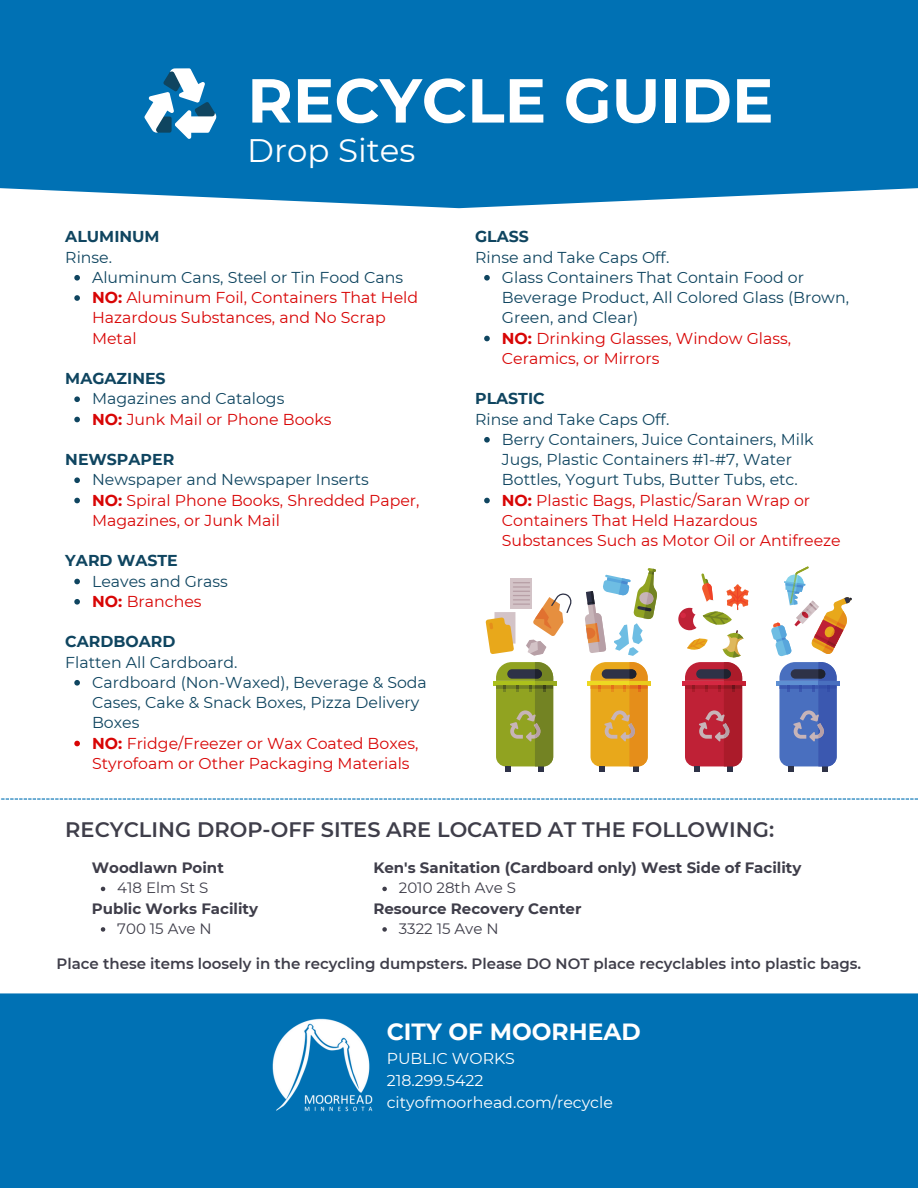
<style>
.page{position:relative;width:918px;height:1188px;background:#fff}
.page>*{position:absolute;margin:0;border:0;box-sizing:border-box;transform-origin:0 0}
.t1{font:700 61.95px "Montserrat";color:#fff}
.t2{font:32.55px "Montserrat";color:#fff}
.t3{font:700 23.4px "Montserrat";color:#fff}
.t4{font:600 21px "Montserrat";color:#3f3e4a}
.t5{font:15.75px/20.2px "Montserrat";color:#0f4560}
.t6{font:15.75px/20.2px "Montserrat";color:#d80505}
.t7{font:700 15.75px "Montserrat";color:#0f4560}
.t8{font:15.75px/21.9px "Montserrat";color:#fff}
.t9{font:700 15px "Montserrat";color:#3f3e4a}
.t10{font:600 15px "Montserrat";color:#3f3e4a}
.t11{font:15px "Montserrat";color:#3f3e4a}
.s1{color:#0f4560}
.s2{font-weight:700}
.s3{font-weight:700;color:#d80505}
.s4{color:#d80505}
</style>
<div class="page">
<div style="left:0;top:0;width:918px;height:208px;background:#0071b4"></div>
<svg style="left:144px;top:68px;width:72px;height:71px"></svg>
<svg style="left:1px;top:798px;width:917px;height:2px;background:#92c2de"></svg>
<div style="left:0;top:993px;width:918px;height:195px;background:#0071b4"></div>
<img style="left:272px;top:1018px;width:101px;height:94px">
<div style="left:511px;top:578px;width:21px;height:31px;background:#d3c3c7"></div>
<hr style="left:493px;top:681px;width:63px;height:4px;background:#acc11c">
<hr style="left:535px;top:681px;width:21px;height:4px;background:#99ac20">
<svg style="left:496px;top:662px;width:57px;height:110px;background:#8b9938"></svg>
<svg style="left:486px;top:582px;width:86px;height:74px"></svg>
<hr style="left:588px;top:681px;width:63px;height:4px;background:#edd922">
<hr style="left:629px;top:681px;width:22px;height:4px;background:#eacb1c">
<svg style="left:591px;top:662px;width:57px;height:110px;background:#dba033"></svg>
<svg style="left:678px;top:573px;width:71px;height:199px"></svg>
<svg style="left:585px;top:568px;width:72px;height:88px"></svg>
<svg style="left:771px;top:566px;width:81px;height:206px"></svg>
<svg style="left:74px;top:275px;width:6px;height:6px"></svg>
<svg style="left:74px;top:295px;width:6px;height:6px"></svg>
<svg style="left:74px;top:396px;width:6px;height:6px"></svg>
<svg style="left:74px;top:417px;width:6px;height:5px"></svg>
<svg style="left:74px;top:477px;width:6px;height:6px"></svg>
<svg style="left:74px;top:498px;width:6px;height:5px"></svg>
<svg style="left:74px;top:579px;width:6px;height:5px"></svg>
<svg style="left:74px;top:599px;width:6px;height:6px"></svg>
<svg style="left:74px;top:680px;width:6px;height:6px"></svg>
<svg style="left:74px;top:741px;width:6px;height:5px"></svg>
<svg style="left:484px;top:275px;width:6px;height:6px"></svg>
<svg style="left:484px;top:336px;width:6px;height:5px"></svg>
<svg style="left:484px;top:437px;width:6px;height:6px"></svg>
<svg style="left:484px;top:498px;width:6px;height:5px"></svg>
<svg style="left:101px;top:887px;width:4px;height:4px"></svg>
<svg style="left:101px;top:927px;width:4px;height:5px"></svg>
<svg style="left:382px;top:887px;width:5px;height:4px"></svg>
<svg style="left:382px;top:927px;width:5px;height:5px"></svg>
<p class="t1" style="left:247px;top:63px;width:528px">RECYCLE GUIDE</p>
<p class="t2" style="left:247px;top:130px;width:170px">Drop Sites</p>
<p class="t7" style="left:65px;top:227px;width:96px">ALUMINUM</p>
<p class="t6" style="left:92px;top:247px;width:328px;text-indent:-27px"><span class="s1">Rinse.<br>Aluminum Cans, Steel or Tin Food Cans<br></span><span class="s2">NO:</span> Aluminum Foil, Containers That Held<br>Hazardous Substances, and No Scrap<br>Metal</p>
<p class="t7" style="left:65px;top:369px;width:102px">MAGAZINES</p>
<p class="t5" style="left:92px;top:389px;width:241px">Magazines and Catalogs<br><span class="s3">NO:</span> <span class="s4">Junk Mail or Phone Books</span></p>
<p class="t7" style="left:65px;top:450px;width:110px">NEWSPAPER</p>
<p class="t6" style="left:92px;top:470px;width:329px"><span class="s1">Newspaper and Newspaper Inserts<br></span><span class="s2">NO:</span> Spiral Phone Books, Shredded Paper,<br>Magazines, or Junk Mail</p>
<p class="t7" style="left:65px;top:551px;width:114px">YARD WASTE</p>
<p class="t5" style="left:92px;top:571px;width:137px">Leaves and Grass<br><span class="s3">NO:</span> <span class="s4">Branches</span></p>
<p class="t7" style="left:65px;top:632px;width:112px">CARDBOARD</p>
<p class="t5" style="left:92px;top:652px;width:336px;text-indent:-27px">Flatten All Cardboard.<br>Cardboard (Non-Waxed), Beverage &amp; Soda<br>Cases, Cake &amp; Snack Boxes, Pizza Delivery<br>Boxes<br><span class="s3">NO:</span> <span class="s4">Fridge/Freezer or Wax Coated Boxes,<br>Styrofoam or Other Packaging Materials</span></p>
<p class="t7" style="left:475px;top:227px;width:55px">GLASS</p>
<p class="t5" style="left:502px;top:247px;width:349px;text-indent:-27px">Rinse and Take Caps Off.<br>Glass Containers That Contain Food or<br>Beverage Product, All Colored Glass (Brown,<br>Green, and Clear)<br><span class="s3">NO:</span> <span class="s4">Drinking Glasses, Window Glass,<br>Ceramics, or Mirrors</span></p>
<p class="t7" style="left:475px;top:389px;width:71px">PLASTIC</p>
<p class="t5" style="left:502px;top:409px;width:340px;text-indent:-27px">Rinse and Take Caps Off.<br>Berry Containers, Juice Containers, Milk Jugs, Plastic Containers #1-#7, Water Bottles, Yogurt Tubs, Butter Tubs, etc.<br><span class="s3">NO:</span> <span class="s4">Plastic Bags, Plastic/Saran Wrap or Containers That Held Hazardous Substances Such as Motor Oil or Antifreeze</span></p>
<h1 class="t4" style="left:65px;top:817px;width:710px">RECYCLING DROP-OFF SITES ARE LOCATED AT THE FOLLOWING:</h1>
<h2 class="t9" style="left:92px;top:859px;width:134px">Woodlawn Point</h2>
<p class="t11" style="left:117px;top:879px;width:93px">418 Elm St S</p>
<p class="t9" style="left:92px;top:899px;width:168px">Public Works Facility</p>
<h3 class="t11" style="left:117px;top:919px;width:96px">700 15 Ave N</h3>
<h6 class="t10" style="left:57px;top:954px;width:806px">Place these items loosely in the recycling dumpsters. Please DO NOT place recyclables into plastic bags.</h6>
<p class="t9" style="left:373px;top:859px;width:430px">Ken's Sanitation (Cardboard only) West Side of Facility</p>
<h6 class="t11" style="left:399px;top:879px;width:119px">2010 28th Ave S</h6>
<p class="t9" style="left:373px;top:899px;width:210px">Resource Recovery Center</p>
<h6 class="t11" style="left:399px;top:919px;width:101px">3322 15 Ave N</h6>
<h3 class="t3" style="left:387px;top:1017px;width:255px">CITY OF MOORHEAD</h3>
<p class="t8" style="left:387px;top:1047px;width:228px">PUBLIC WORKS<br>218.299.5422 cityofmoorhead.com/recycle</p>
</div>
